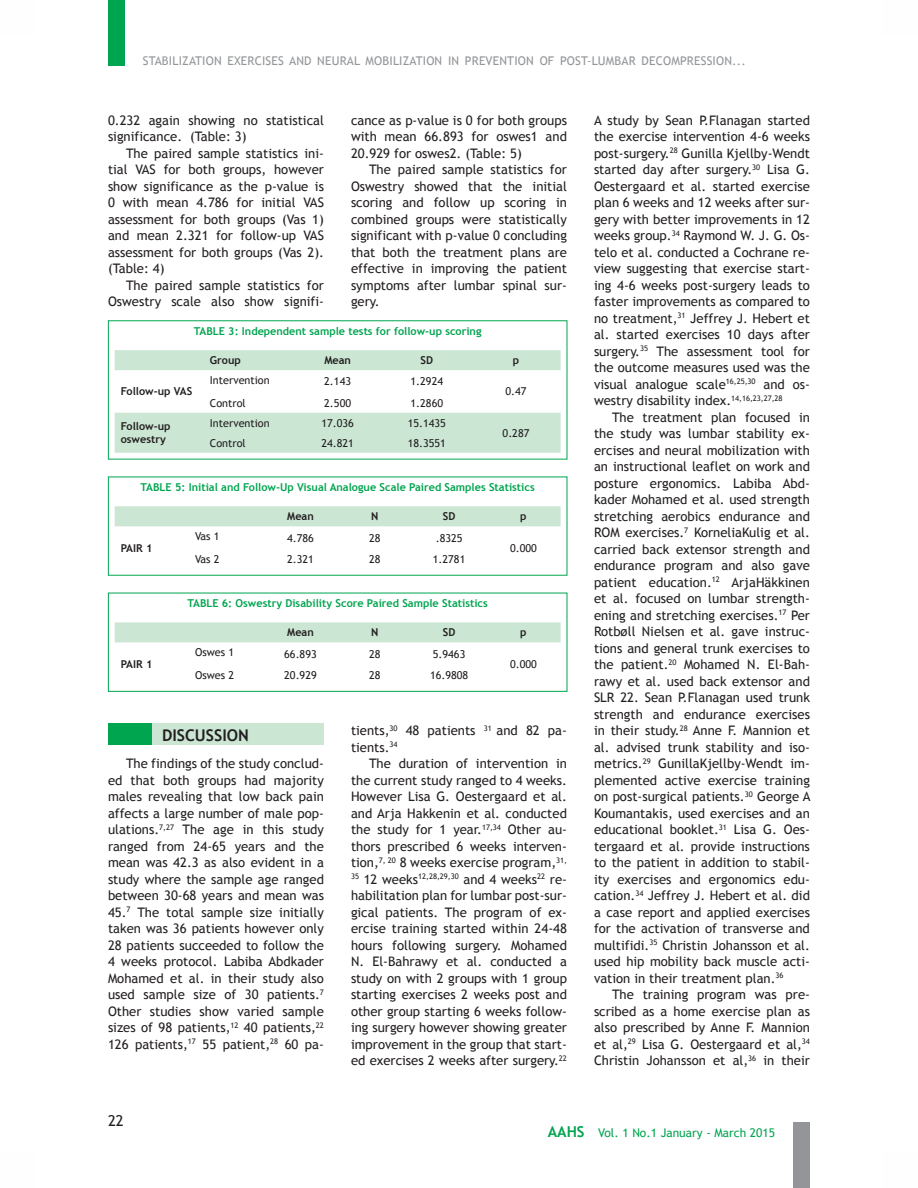
<style>
.page{position:relative;width:918px;height:1188px;background:#fff}
.page>*{position:absolute;margin:0;border:0;box-sizing:border-box;transform-origin:0 0}
.t1{font:700 16.2px "Trebuchet MS";color:#231f20}
.t2{font:15px "Trebuchet MS";color:#231f20}
.t3{font:13.2px/16.5px "Trebuchet MS";color:#231f20;text-align:justify}
.t4{font:12px "Trebuchet MS";letter-spacing:.015em;color:#939598}
.t5{font:12px "Trebuchet MS";color:#00a54f}
.t6{font:10.8px "Trebuchet MS";color:#231f20}
.t7{font:700 10.8px "Trebuchet MS";color:#00a54f}
.t8{font:700 10.8px/13px "Trebuchet MS";color:#231f20}
.s1{font-weight:700;font-size:15px}
</style>
<div class="page">
<div style="left:794px;top:1123px;width:16px;height:65px;background:#939598"></div>
<div style="left:108px;top:0;width:16px;height:65px;background:#00a54f"></div>
<div style="left:882px;top:0;width:36px;height:36px;background:#fbfdfc"></div>
<div style="left:882px;top:1152px;width:36px;height:36px;background:#fbfdfc"></div>
<div style="left:0;top:0;width:36px;height:36px;background:#fbfdfc"></div>
<div style="left:0;top:1152px;width:36px;height:36px;background:#fbfdfc"></div>
<div style="left:151px;top:724px;width:173px;height:21px;background:#cbe6d3"></div>
<div style="left:108px;top:724px;width:43px;height:21px;background:#00a54f"></div>
<svg style="left:115px;top:350px;width:446px;height:103px;fill:#cbe6d3"></svg>
<div style="left:115px;top:506px;width:446px;height:20px;background:#cbe6d3"></div>
<div style="left:115px;top:622px;width:446px;height:20px;background:#cbe6d3"></div>
<div style="left:108px;top:593px;width:459px;height:99px;border:1px solid #00a54f"></div>
<p class="t4" style="left:143px;top:54px;width:605px">STABILIZATION EXERCISES AND NEURAL MOBILIZATION IN PREVENTION OF POST-LUMBAR DECOMPRESSION...</p>
<p class="t3" style="left:108px;top:112px;width:217px">0.232 again showing no statistical significance. (Table: 3)</p>
<p class="t3" style="left:108px;top:145px;width:218px;text-indent:18px">The paired sample statistics ini&shy;tial VAS for both groups, however show significance as the p-value is 0 with mean 4.786 for initial VAS assessment for both groups (Vas 1) and mean 2.321 for follow-up VAS assessment for both groups (Vas 2). (Table: 4)</p>
<p class="t3" style="left:108px;top:277px;width:218px;text-align:right">The paired sample statistics for<br>Oswestry scale also show signifi-</p>
<p class="t3" style="left:351px;top:112px;width:218px">cance as p-value is 0 for both groups with mean 66.893 for oswes1 and 20.929 for oswes2. (Table: 5)</p>
<p class="t3" style="left:351px;top:161px;width:218px;text-indent:18px">The paired sample statistics for Oswestry showed that the initial scoring and follow up scoring in combined groups were statistically significant with p-value 0 concluding that both the treatment plans are effective in improving the patient symptoms after lumbar spinal sur&shy;gery.</p>
<p class="t7" style="left:194px;top:325px;width:289px">TABLE 3: Independent sample tests for follow-up scoring</p>
<p class="t8" style="left:210px;top:354px;width:32px">Group</p>
<p class="t8" style="left:324px;top:354px;width:28px">Mean</p>
<p class="t8" style="left:421px;top:354px;width:14px">SD</p>
<p class="t8" style="left:513px;top:354px;width:8px">p</p>
<p class="t8" style="left:121px;top:385px;width:73px">Follow-up VAS</p>
<p class="t6" style="left:210px;top:374px;width:61px">Intervention</p>
<p class="t6" style="left:324px;top:375px;width:28px">2.143</p>
<p class="t6" style="left:411px;top:375px;width:34px">1.2924</p>
<p class="t6" style="left:210px;top:397px;width:37px">Control</p>
<p class="t6" style="left:324px;top:397px;width:28px">2.500</p>
<p class="t6" style="left:411px;top:397px;width:34px">1.2860</p>
<p class="t6" style="left:505px;top:385px;width:23px">0.47</p>
<p class="t8" style="left:121px;top:420px;width:51px">Follow-up oswestry</p>
<p class="t6" style="left:210px;top:417px;width:61px">Intervention</p>
<p class="t6" style="left:321px;top:417px;width:34px">17.036</p>
<p class="t6" style="left:408px;top:417px;width:40px">15.1435</p>
<p class="t6" style="left:503px;top:427px;width:28px">0.287</p>
<p class="t6" style="left:210px;top:437px;width:37px">Control</p>
<p class="t6" style="left:321px;top:437px;width:34px">24.821</p>
<p class="t6" style="left:408px;top:437px;width:40px">18.3551</p>
<p class="t7" style="left:141px;top:481px;width:396px">TABLE 5: Initial and Follow-Up Visual Analogue Scale Paired Samples Statistics</p>
<p class="t8" style="left:287px;top:510px;width:28px">Mean</p>
<p class="t8" style="left:371px;top:510px;width:9px">N</p>
<p class="t8" style="left:443px;top:510px;width:14px">SD</p>
<p class="t8" style="left:520px;top:510px;width:8px">p</p>
<p class="t8" style="left:121px;top:541px;width:33px">PAIR 1</p>
<p class="t6" style="left:195px;top:530px;width:26px">Vas 1</p>
<p class="t6" style="left:287px;top:531px;width:28px">4.786</p>
<p class="t6" style="left:369px;top:531px;width:13px">28</p>
<p class="t6" style="left:436px;top:531px;width:28px">.8325</p>
<p class="t6" style="left:510px;top:541px;width:28px">0.000</p>
<p class="t8" style="left:121px;top:657px;width:33px">PAIR 1</p>
<p class="t6" style="left:195px;top:553px;width:26px">Vas 2</p>
<p class="t6" style="left:287px;top:553px;width:28px">2.321</p>
<p class="t6" style="left:369px;top:553px;width:13px">28</p>
<p class="t6" style="left:433px;top:553px;width:34px">1.2781</p>
<p class="t7" style="left:188px;top:597px;width:302px">TABLE 6: Oswestry Disability Score Paired Sample Statistics</p>
<p class="t8" style="left:287px;top:626px;width:28px">Mean</p>
<p class="t8" style="left:371px;top:626px;width:9px">N</p>
<p class="t8" style="left:443px;top:626px;width:14px">SD</p>
<p class="t8" style="left:520px;top:626px;width:8px">p</p>
<p class="t6" style="left:195px;top:646px;width:41px">Oswes 1</p>
<p class="t6" style="left:284px;top:648px;width:34px">66.893</p>
<p class="t6" style="left:369px;top:648px;width:13px">28</p>
<p class="t6" style="left:433px;top:648px;width:34px">5.9463</p>
<p class="t6" style="left:195px;top:669px;width:41px">Oswes 2</p>
<p class="t6" style="left:284px;top:669px;width:34px">20.929</p>
<p class="t6" style="left:369px;top:669px;width:13px">28</p>
<p class="t6" style="left:430px;top:669px;width:40px">16.9808</p>
<p class="t6" style="left:510px;top:658px;width:28px">0.000</p>
<p class="t1" style="left:162px;top:725px;width:88px">DISCUSSION</p>
<p class="t3" style="left:108px;top:755px;width:217px;text-indent:18px">The findings of the study conclud&shy;ed that both groups had majority males revealing that low back pain affects a large number of male pop&shy;ulations.<sup>7,27</sup> The age in this study ranged from 24-65 years and the mean was 42.3 as also evident in a study where the sample age ranged between 30-68 years and mean was 45.<sup>7</sup> The total sample size initially taken was 36 patients however only 28 patients succeeded to follow the 4 weeks protocol. Labiba Abdkader Mohamed et al. in their study also used sample size of 30 patients.<sup>7<br></sup>Other studies show varied sample sizes of 98 patients,<sup>12</sup> 40 patients,<sup>22<br></sup>126 patients,<sup>17</sup> 55 patient,<sup>28</sup> 60 pa-</p>
<p class="t3" style="left:351px;top:722px;width:217px">tients,<sup>30</sup> 48 patients <sup>31</sup> and 82 pa&shy;tients.<sup>34</sup></p>
<p class="t3" style="left:351px;top:755px;width:217px;text-indent:18px">The duration of intervention in the current study ranged to 4 weeks.<br>However Lisa G. Oestergaard et al. and Arja Hakkenin et al. conducted the study for 1 year.<sup>17,34</sup> Other au&shy;thors prescribed 6 weeks interven&shy;tion,<sup>7,</sup> <sup>20</sup> 8 weeks exercise program,<sup>31, 35</sup> 12 weeks<sup>12,28,29,30</sup> and 4 weeks<sup>22</sup> re&shy;habilitation plan for lumbar post-sur&shy;gical patients. The program of ex&shy;ercise training started within 24-48 hours following surgery. Mohamed N. El-Bahrawy et al. conducted a study on with 2 groups with 1 group starting exercises 2 weeks post and other group starting 6 weeks follow&shy;ing surgery however showing greater improvement in the group that start&shy;ed exercises 2 weeks after surgery.<sup>22</sup></p>
<p class="t3" style="left:594px;top:112px;width:218px">A study by Sean P.Flanagan started the exercise intervention 4-6 weeks post-surgery.<sup>28</sup> Gunilla Kjellby-Wendt started day after surgery.<sup>30</sup> Lisa G.<br>Oestergaard et al. started exercise plan 6 weeks and 12 weeks after sur&shy;gery with better improvements in 12 weeks group.<sup>34</sup> Raymond W. J. G. Os&shy;telo et al. conducted a Cochrane re&shy;view suggesting that exercise start&shy;ing 4-6 weeks post-surgery leads to faster improvements as compared to no treatment,<sup>31</sup> Jeffrey J. Hebert et al. started exercises 10 days after surgery.<sup>35</sup> The assessment tool for the outcome measures used was the visual analogue scale<sup>16,25,30</sup> and os&shy;westry disability index.<sup>14,16,23,27,28</sup></p>
<p class="t3" style="left:594px;top:409px;width:218px;text-indent:18px">The treatment plan focused in the study was lumbar stability ex&shy;ercises and neural mobilization with an instructional leaflet on work and posture ergonomics. Labiba Abd&shy;kader Mohamed et al. used strength stretching aerobics endurance and ROM exercises.<sup>7</sup> KorneliaKulig et al. carried back extensor strength and endurance program and also gave patient education.<sup>12</sup> ArjaHäkkinen et al. focused on lumbar strength&shy;ening and stretching exercises.<sup>17</sup> Per Rotbøll Nielsen et al. gave instruc&shy;tions and general trunk exercises to the patient.<sup>20</sup> Mohamed N. El-Bah&shy;rawy et al. used back extensor and SLR 22. Sean P.Flanagan used trunk strength and endurance exercises in their study.<sup>28</sup> Anne F. Mannion et al. advised trunk stability and iso&shy;metrics.<sup>29</sup> GunillaKjellby-Wendt im&shy;plemented active exercise training on post-surgical patients.<sup>30</sup> George A Koumantakis, used exercises and an educational booklet.<sup>31</sup> Lisa G. Oes&shy;tergaard et al. provide instructions to the patient in addition to stabil&shy;ity exercises and ergonomics edu&shy;cation.<sup>34</sup> Jeffrey J. Hebert et al. did a case report and applied exercises for the activation of transverse and multifidi.<sup>35</sup> Christin Johansson et al. used hip mobility back muscle acti&shy;vation in their treatment plan.<sup>36</sup></p>
<p class="t3" style="left:594px;top:986px;width:217px;text-indent:18px">The training program was pre&shy;scribed as a home exercise plan as also prescribed by Anne F. Mannion et al,<sup>29</sup> Lisa G. Oestergaard et al,<sup>34<br></sup>Christin Johansson et al,<sup>36</sup> in their</p>
<p class="t2" style="left:108px;top:1112px;width:17px">22</p>
<p class="t5" style="left:548px;top:1125px;width:229px"><span class="s1">AAHS</span> Vol. 1 No.1 January - March 2015</p>
</div>
